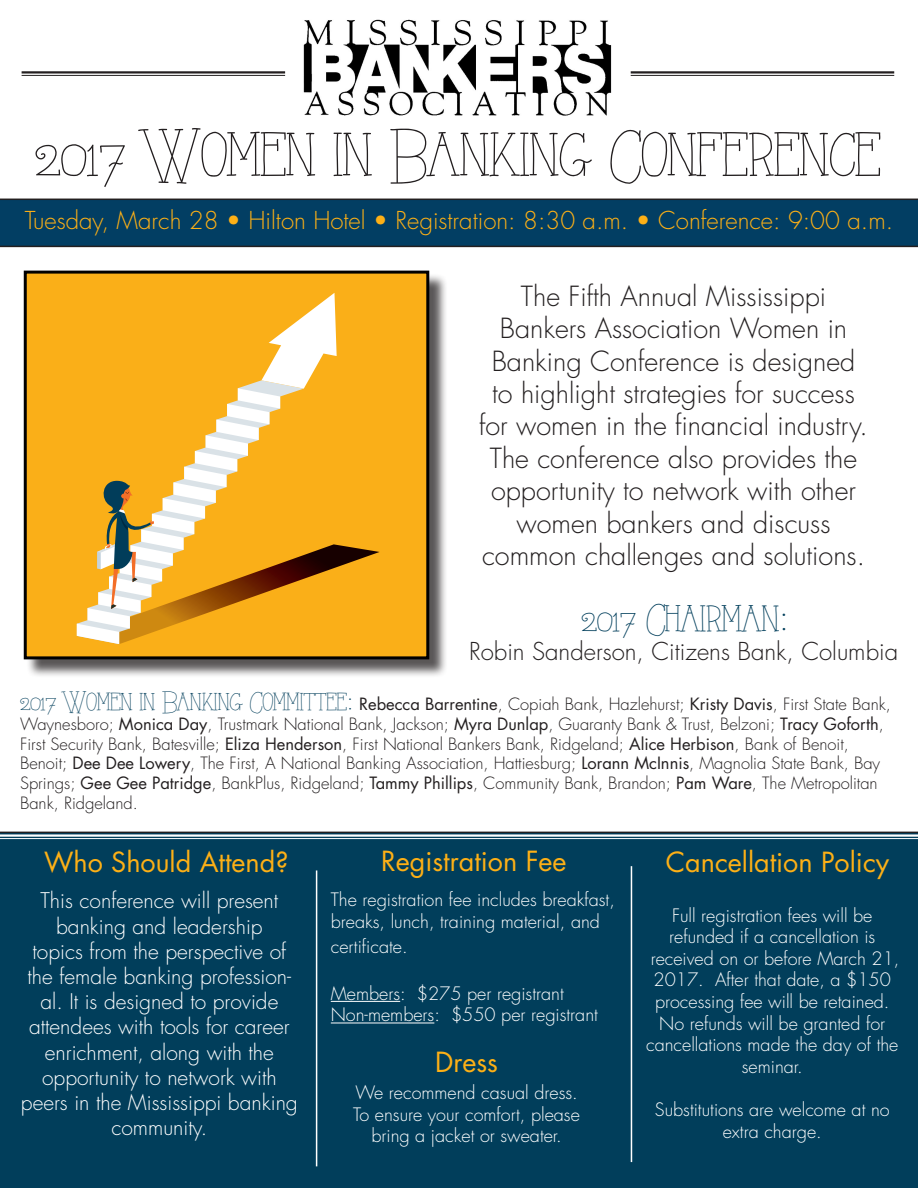
<style>
.page{position:relative;width:918px;height:1188px;background:#fff}
.page>*{position:absolute;margin:0;border:0;box-sizing:border-box;transform-origin:0 0}
.t1{font:60px "Always Here";color:#231f20}
.t2{font:36px "Always Here";color:#013e5b}
.t3{font:300 27px/32.4px "Futura Std";color:#231f20;text-align:center}
.t4{font:27px "Futura Std";color:#fdb016}
.t5{font:300 24px "Futura Std";color:#fdb016}
.t6{font:300 24px "Futura Std";color:#231f20}
.t7{font:300 21px/25.2px "Futura Std";color:#fff;text-align:center}
.t8{font:300 18px/21.6px "Futura Std";color:#fff;text-align:center}
.t9{font:300 16.5px/19.8px "Futura Std";color:#231f20}
.s1{font-family:"Always Here";font-weight:400;font-size:24px;color:#013e5b}
.s2{font-weight:400}
</style>
<div class="page">
<div style="left:0;top:832px;width:918px;height:356px;background:#013e5b"></div>
<div style="left:26px;top:273px;width:422px;height:405px;background:#231f20;opacity:.75"></div>
<div style="left:25px;top:272px;width:403px;height:386px;background:#faaf18"></div>
<svg style="left:77px;top:293px;width:303px;height:351px"></svg>
<div style="left:24px;top:271px;width:405px;height:388px;border:3px solid #000"></div>
<img style="left:303px;top:19px;width:309px;height:97px">
<div style="left:0;top:199px;width:918px;height:48px;background:#023e63"></div>
<hr style="left:22px;top:71px;width:263px;height:3px;background:#231f20">
<hr style="left:22px;top:75px;width:263px;height:1px;background:#231f20">
<hr style="left:631px;top:71px;width:263px;height:3px;background:#231f20">
<hr style="left:631px;top:75px;width:263px;height:1px;background:#231f20">
<hr style="left:0;top:834px;width:918px;height:3px;background:#fff">
<hr style="left:0;top:838px;width:918px;height:1px;background:#fff">
<hr style="left:316px;top:870px;width:1px;height:296px;background:#fff">
<hr style="left:631px;top:866px;width:1px;height:296px;background:#fff">
<hr style="left:331px;top:1001px;width:69px;height:1px;background:#fff">
<hr style="left:331px;top:1023px;width:103px;height:1px;background:#fff">
<p class="t1" style="left:35px;top:127px;width:848px">2017 Women in Banking Conference</p>
<p class="t5" style="left:25px;top:206px;width:870px">Tuesday, March 28 • Hilton Hotel • Registration: 8:30 a.m. • Conference: 9:00 a.m.</p>
<p class="t3" style="left:521px;top:281px;width:307px">The Fifth Annual Mississippi</p>
<p class="t3" style="left:500px;top:313px;width:349px">Bankers Association Women in</p>
<p class="t3" style="left:479px;top:345px;width:390px">Banking Conference is designed to highlight strategies for success for women in the financial industry.<br>The conference also provides the opportunity to network with other women bankers and discuss</p>
<p class="t3" style="left:482px;top:540px;width:385px">common challenges and solutions.</p>
<p class="t2" style="left:582px;top:602px;width:206px">2017 Chairman:</p>
<p class="t6" style="left:469px;top:637px;width:431px">Robin Sanderson, Citizens Bank, Columbia</p>
<p class="t9" style="left:20px;top:695px;width:872px"><span class="s1">2017 Women in Banking Committee:</span> <span class="s2">Rebecca Barrentine</span>, Copiah Bank, Hazlehurst; <span class="s2">Kristy Davis</span>, First State Bank, Waynesboro; <span class="s2">Monica Day</span>, Trustmark National Bank, Jackson; <span class="s2">Myra Dunlap</span>, Guaranty Bank &amp; Trust, Belzoni; <span class="s2">Tracy Goforth</span>, First Security Bank, Batesville; <span class="s2">Eliza Henderson</span>, First National Bankers Bank, Ridgeland; <span class="s2">Alice Herbison</span>, Bank of Benoit, Benoit; <span class="s2">Dee Dee Lowery</span>, The First, A National Banking Association, Hattiesburg; <span class="s2">Lorann McInnis</span>, Magnolia State Bank, Bay Springs; <span class="s2">Gee Gee Patridge</span>, BankPlus, Ridgeland; <span class="s2">Tammy Phillips</span>, Community Bank, Brandon; <span class="s2">Pam Ware</span>, The Metropolitan Bank, Ridgeland.</p>
<p class="t4" style="left:44px;top:845px;width:246px">Who Should Attend?</p>
<p class="t7" style="left:41px;top:889px;width:239px">This conference will present banking and leadership</p>
<p class="t7" style="left:28px;top:939px;width:265px">topics from the perspective of the female banking profession&shy;al. It is designed to provide</p>
<p class="t7" style="left:29px;top:1015px;width:262px">attendees with tools for career enrichment, along with the</p>
<p class="t7" style="left:21px;top:1065px;width:278px">opportunity to network with peers in the Mississippi banking community.</p>
<p class="t4" style="left:381px;top:844px;width:187px">Registration Fee</p>
<p class="t8" style="left:331px;top:889px;width:286px;text-align:left">The registration fee includes breakfast, breaks, lunch, training material, and</p>
<p class="t8" style="left:331px;top:936px;width:78px">certificate.</p>
<p class="t8" style="left:331px;top:983px;width:234px">Members: $275 per registrant</p>
<p class="t8" style="left:331px;top:1004px;width:269px">Non-members: $550 per registrant</p>
<p class="t4" style="left:435px;top:1045px;width:64px">Dress</p>
<p class="t8" style="left:353px;top:1082px;width:228px">We recommend casual dress.<br>To ensure your comfort, please bring a jacket or sweater.</p>
<p class="t4" style="left:666px;top:845px;width:225px">Cancellation Policy</p>
<p class="t8" style="left:672px;top:905px;width:202px">Full registration fees will be</p>
<p class="t8" style="left:669px;top:926px;width:208px">refunded if a cancellation is</p>
<p class="t8" style="left:646px;top:948px;width:255px">received on or before March 21,<br>2017. After that date, a $150 processing fee will be retained.<br>No refunds will be granted for cancellations made the day of the seminar.</p>
<p class="t8" style="left:655px;top:1099px;width:236px">Substitutions are welcome at no extra charge.</p>
</div>
